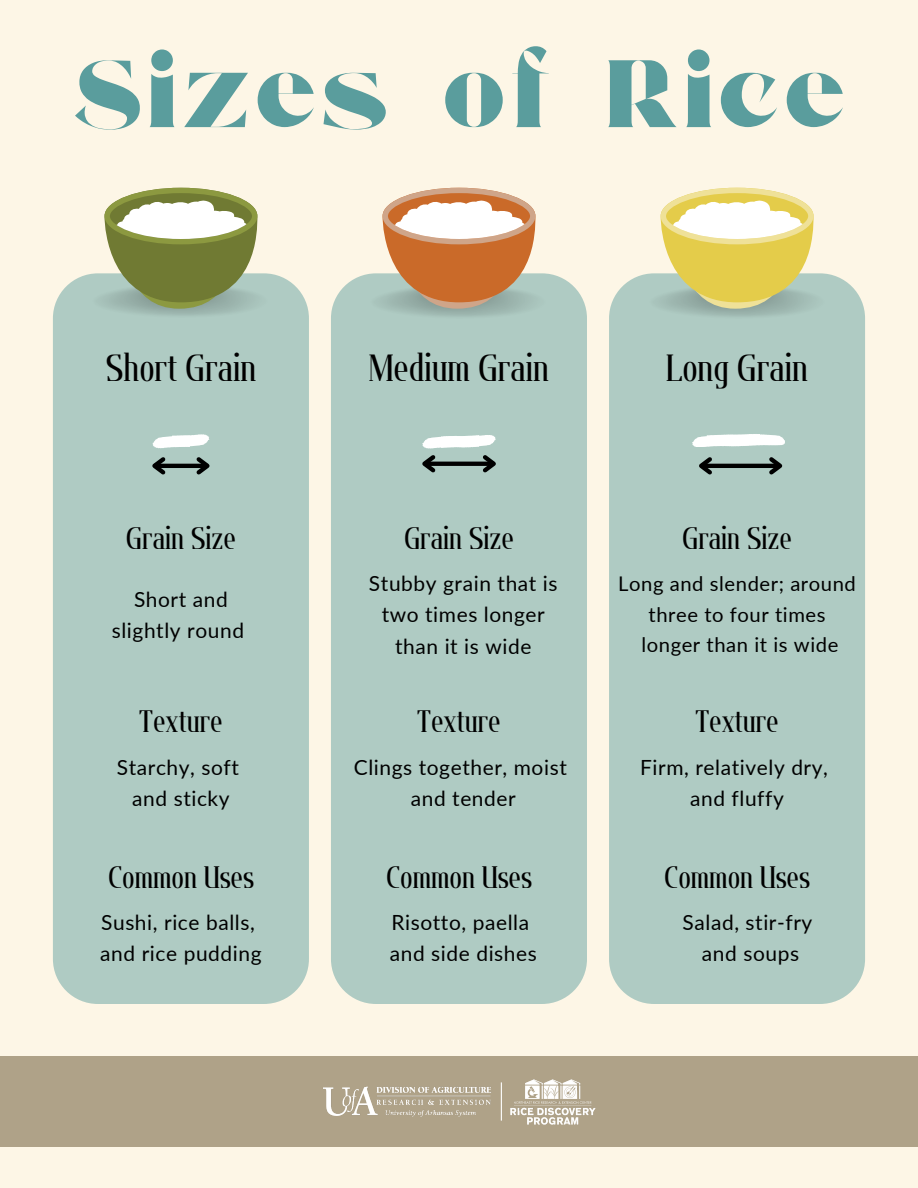
<style>
.page{position:relative;width:918px;height:1188px;background:#fdf6e6}
.page>*{position:absolute;margin:0;border:0;box-sizing:border-box;transform-origin:0 0}
.t1{font:95.4px "Foda Display";letter-spacing:.06em;color:#5a9d9d}
.t2{font:37.8px "Flatory Serif 500 Cond";color:#000}
.t3{font:31.05px "Flatory Serif 500 Cond";color:#000}
.t4{font:20.85px/31.3px "Lato";letter-spacing:.03em;color:#000;text-align:center}
.t5{font:20.25px/30.3px "Lato";letter-spacing:.03em;color:#000;text-align:center}
</style>
<div class="page">
<div style="left:53px;top:273px;width:256px;height:731px;background:#afcbc3;border-radius:45px"></div>
<div style="left:331px;top:273px;width:256px;height:731px;background:#afcbc3;border-radius:45px"></div>
<svg style="left:383px;top:188px;width:152px;height:121px"></svg>
<div style="left:609px;top:273px;width:256px;height:731px;background:#afcbc3;border-radius:45px"></div>
<svg style="left:661px;top:188px;width:153px;height:121px"></svg>
<svg style="left:105px;top:188px;width:152px;height:121px"></svg>
<svg style="left:152px;top:434px;width:58px;height:41px"></svg>
<svg style="left:422px;top:435px;width:74px;height:38px"></svg>
<svg style="left:692px;top:434px;width:93px;height:41px"></svg>
<div style="left:0;top:1056px;width:918px;height:91px;background:#afa288"></div>
<hr style="left:501px;top:1082px;width:1px;height:39px;background:#fff">
<img style="left:323px;top:1086px;width:168px;height:31px">
<img style="left:510px;top:1079px;width:86px;height:46px">
<p class="t1" style="left:73px;top:56px;width:773px">Sizes of Rice</p>
<h1 class="t2" style="left:106px;top:346px;width:152px">Short Grain</h1>
<p class="t3" style="left:126px;top:520px;width:111px">Grain Size</p>
<p class="t4" style="left:134px;top:583px;width:95px">Short and</p>
<p class="t4" style="left:112px;top:614px;width:134px">slightly round</p>
<p class="t3" style="left:139px;top:703px;width:85px">Texture</p>
<p class="t4" style="left:117px;top:751px;width:124px">Starchy, soft</p>
<p class="t4" style="left:132px;top:782px;width:99px">and sticky</p>
<p class="t3" style="left:108px;top:859px;width:147px">Common Uses</p>
<h3 class="t4" style="left:101px;top:906px;width:155px">Sushi, rice balls,</h3>
<p class="t4" style="left:100px;top:938px;width:163px">and rice pudding</p>
<h2 class="t2" style="left:369px;top:346px;width:182px">Medium Grain</h2>
<p class="t2" style="left:666px;top:346px;width:143px">Long Grain</p>
<p class="t3" style="left:404px;top:520px;width:111px">Grain Size</p>
<p class="t3" style="left:682px;top:520px;width:111px">Grain Size</p>
<p class="t4" style="left:369px;top:567px;width:190px">Stubby grain that is two times longer than it is wide</p>
<p class="t5" style="left:618px;top:569px;width:239px">Long and slender; around three to four times</p>
<h3 class="t5" style="left:641px;top:629px;width:198px">longer than it is wide</h3>
<p class="t3" style="left:417px;top:703px;width:85px">Texture</p>
<h3 class="t3" style="left:695px;top:703px;width:85px">Texture</h3>
<h2 class="t4" style="left:354px;top:751px;width:215px">Clings together, moist</h2>
<p class="t4" style="left:411px;top:782px;width:107px">and tender</p>
<p class="t4" style="left:640px;top:751px;width:189px">Firm, relatively dry,</p>
<p class="t4" style="left:690px;top:782px;width:95px">and fluffy</p>
<h3 class="t3" style="left:386px;top:859px;width:147px">Common Uses</h3>
<h3 class="t3" style="left:664px;top:859px;width:147px">Common Uses</h3>
<p class="t4" style="left:392px;top:906px;width:139px">Risotto, paella</p>
<p class="t4" style="left:390px;top:938px;width:149px">and side dishes</p>
<p class="t4" style="left:683px;top:906px;width:131px">Salad, stir-fry</p>
<h3 class="t4" style="left:702px;top:938px;width:99px">and soups</h3>
</div>
